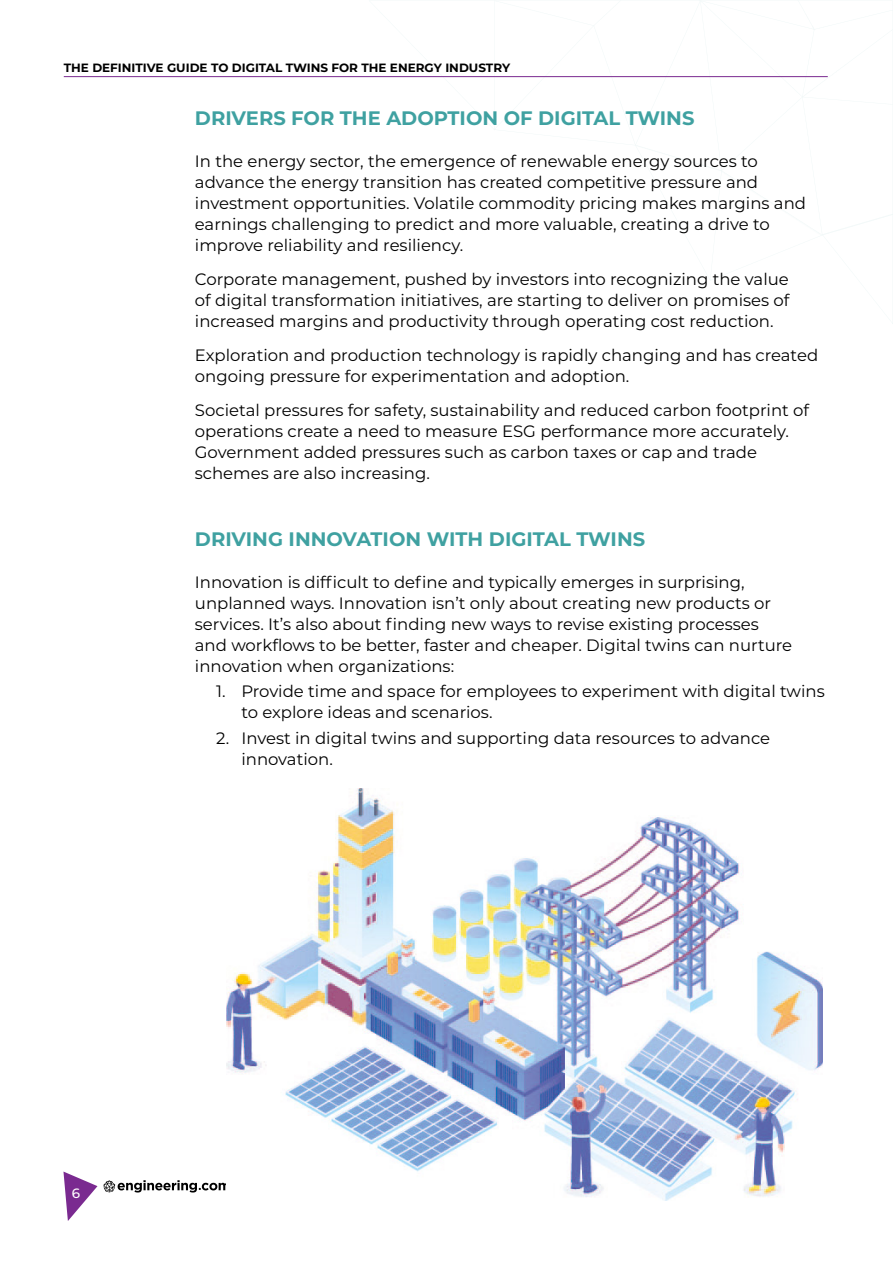
<style>
.page{position:relative;width:893px;height:1263px;background:#fff}
.page>*{position:absolute;margin:0;border:0;box-sizing:border-box;transform-origin:0 0}
.t1{font:700 19.5px "Montserrat";color:#3fa1a1}
.t2{font:16.5px/21px "Montserrat";color:#000}
.t3{font:500 13.5px "Montserrat";color:#fff}
.t4{font:700 12px "Montserrat";color:#000}
</style>
<div class="page">
<svg style="left:63px;top:1171px;width:34px;height:50px"></svg>
<hr style="left:64px;top:76px;width:764px;height:1px;background:#7a2a90">
<svg style="left:104px;top:1180px;width:122px;height:12px"></svg>
<img style="left:227px;top:789px;width:596px;height:411px">
<p class="t4" style="left:64px;top:59px;width:448px">THE DEFINITIVE GUIDE TO DIGITAL TWINS FOR THE ENERGY INDUSTRY</p>
<p class="t1" style="left:195px;top:104px;width:501px">DRIVERS FOR THE ADOPTION OF DIGITAL TWINS</p>
<p class="t2" style="left:195px;top:150px;width:613px">In the energy sector, the emergence of renewable energy sources to advance the energy transition has created competitive pressure and investment opportunities. Volatile commodity pricing makes margins and earnings challenging to predict and more valuable, creating a drive to improve reliability and resiliency.</p>
<p class="t2" style="left:195px;top:268px;width:596px;text-align:justify">Corporate management, pushed by investors into recognizing the value of digital transformation initiatives, are starting to deliver on promises of increased margins and productivity through operating cost reduction.</p>
<p class="t2" style="left:195px;top:344px;width:625px">Exploration and production technology is rapidly changing and has created ongoing pressure for experimentation and adoption.</p>
<p class="t2" style="left:195px;top:399px;width:616px">Societal pressures for safety, sustainability and reduced carbon footprint of operations create a need to measure ESG performance more accurately.<br>Government added pressures such as carbon taxes or cap and trade schemes are also increasing.</p>
<p class="t1" style="left:195px;top:525px;width:452px">DRIVING INNOVATION WITH DIGITAL TWINS</p>
<p class="t2" style="left:195px;top:571px;width:599px">Innovation is difficult to define and typically emerges in surprising, unplanned ways. Innovation isn’t only about creating new products or services. It’s also about finding new ways to revise existing processes and workflows to be better, faster and cheaper. Digital twins can nurture innovation when organizations:</p>
<p class="t2" style="left:241px;top:680px;width:585px;text-indent:-25px">1. Provide time and space for employees to experiment with digital twins to explore ideas and scenarios.</p>
<p class="t2" style="left:241px;top:727px;width:530px;text-indent:-25px">2. Invest in digital twins and supporting data resources to advance innovation.</p>
<p class="t3" style="left:72px;top:1184px;width:10px">6</p>
</div>
